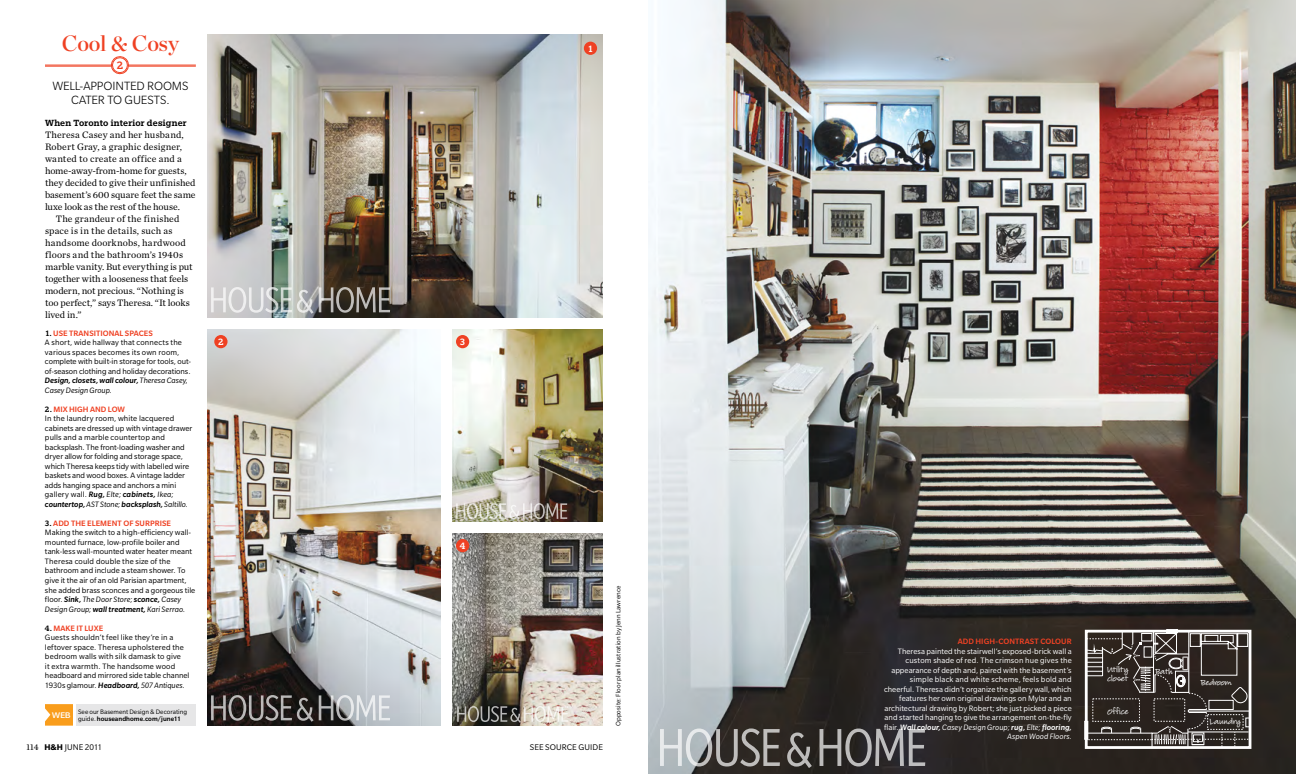
<style>
.page{position:relative;width:1296px;height:774px;background:#fff}
.page>*{position:absolute;margin:0;border:0;box-sizing:border-box;transform-origin:0 0}
.t1{font:22px "Chronicle Display Semi";letter-spacing:-.005em;color:#ef4123}
.t2{font:300 13px/14px "Slate Pro";letter-spacing:-.005em;color:#000;text-align:center}
.t3{font:500 11.8px "Egyptian Slate Std";color:#ef4123}
.t4{font:500 10px "Egyptian Slate Std";color:#fff}
.t5{font:9.8px "Chronicle Text G1";letter-spacing:.005em;color:#000}
.t6{font:9.8px "Chronicle Text G1";letter-spacing:-.015em;color:#000}
.t7{font:500 9.8px "Egyptian Slate Std";letter-spacing:.015em;color:#000}
.t8{font:9.7px/9px "Louisiana";color:#fff}
.t9{font:9px "Slate Pro";letter-spacing:.01em;color:#000}
.t10{font:8.5px/9.5px "Slate Pro";color:#000}
.t11{font:8.5px/9.5px "Slate Pro";letter-spacing:.005em;color:#fff;text-align:right}
.t12{font:500 8.5px "Slate Pro";letter-spacing:.005em;color:#ef4123}
.t13{font:7px/7.5px "Slate Pro";letter-spacing:.01em;color:#000}
.s1{font-family:"Egyptian Slate Std";font-weight:500}
.s2{font-weight:500;color:#ef4123}
.s3{font-weight:500;font-style:italic}
.s4{font-style:italic}
.s5{font-size:12px;color:#fff}
.s6{font-weight:500}
.s7{font-family:"Chronicle Text G1"}
.s8{font-weight:700}
</style>
<div class="page">
<img style="left:452px;top:330px;width:151px;height:192px">
<img style="left:208px;top:330px;width:232px;height:396px">
<img style="left:208px;top:35px;width:395px;height:283px">
<img style="left:452px;top:534px;width:151px;height:192px">
<div style="left:214px;top:335px;width:14px;height:13px;background:#ef4123;border-radius:50%"></div>
<div style="left:456px;top:539px;width:13px;height:13px;background:#ef4123;border-radius:50%"></div>
<div style="left:456px;top:335px;width:13px;height:13px;background:#ef4123;border-radius:50%"></div>
<div style="left:584px;top:42px;width:13px;height:13px;background:#ef4123;border-radius:50%"></div>
<hr style="left:128px;top:65px;width:68px;height:1px;background:#ef4123">
<hr style="left:128px;top:66px;width:68px;height:1px;background:#ef4123">
<svg style="left:110px;top:56px;width:20px;height:19px"></svg>
<hr style="left:45px;top:65px;width:66px;height:1px;background:#ef4123">
<hr style="left:45px;top:66px;width:66px;height:1px;background:#ef4123">
<div style="left:76px;top:704px;width:120px;height:22px;background:#e6e6e7"></div>
<svg style="left:45px;top:704px;width:28px;height:22px"></svg>
<img style="left:648px;top:0;width:648px;height:774px">
<svg style="left:1083px;top:628px;width:170px;height:122px;background:#514b47"></svg>
<svg style="left:660px;top:728px;width:120px;height:39px;background:#838483"></svg>
<svg style="left:787px;top:733px;width:25px;height:35px"></svg>
<svg style="left:820px;top:729px;width:105px;height:38px;background:#5b595b"></svg>
<svg style="left:211px;top:695px;width:179px;height:27px;background:#6d6c6c"></svg>
<svg style="left:456px;top:503px;width:111px;height:17px;background:#ada698"></svg>
<svg style="left:457px;top:706px;width:111px;height:17px;background:#918d84"></svg>
<svg style="left:211px;top:287px;width:179px;height:27px;background:#999995"></svg>
<h1 class="t1" style="left:62px;top:26px;width:119px">Cool &amp; Cosy</h1>
<h2 class="t2" style="left:52px;top:79px;width:137px">WELL-APPOINTED ROOMS<br>CATER TO GUESTS.</h2>
<h3 class="t3" style="left:117px;top:59px;width:8px">2</h3>
<p class="t7" style="left:45px;top:117px;width:143px">When Toronto interior designer</p>
<p class="t5" style="left:45px;top:127px;width:140px">Theresa Casey and her husband,</p>
<p class="t5" style="left:45px;top:139px;width:139px">Robert Gray, a graphic designer,</p>
<p class="t5" style="left:45px;top:151px;width:138px">wanted to create an office and a</p>
<p class="t6" style="left:45px;top:163px;width:143px">home-away-from-home for guests,</p>
<p class="t5" style="left:45px;top:175px;width:152px">they decided to give their unfinished</p>
<p class="t5" style="left:45px;top:187px;width:152px">basement’s 600 square feet the same</p>
<p class="t5" style="left:45px;top:199px;width:136px">luxe look as the rest of the house.</p>
<p class="t5" style="left:56px;top:211px;width:125px">The grandeur of the finished</p>
<p class="t5" style="left:45px;top:223px;width:129px">space is in the details, such as</p>
<p class="t5" style="left:45px;top:235px;width:142px">handsome doorknobs, hardwood</p>
<p class="t5" style="left:45px;top:247px;width:140px">floors and the bathroom’s 1940s</p>
<p class="t5" style="left:45px;top:259px;width:149px">marble vanity. But everything is put</p>
<p class="t5" style="left:45px;top:271px;width:145px">together with a looseness that feels</p>
<p class="t6" style="left:45px;top:283px;width:141px">modern, not precious. “Nothing is</p>
<p class="t5" style="left:45px;top:295px;width:146px">too perfect,” says Theresa. “It looks</p>
<p class="t5" style="left:45px;top:307px;width:38px">lived in.”</p>
<p class="t10" style="left:45px;top:328px;width:148px"><span class="s1">1.</span> <span class="s2">USE TRANSITIONAL SPACES<br></span>A short, wide hallway that connects the various spaces becomes its own room, complete with built-in storage for tools, out&shy;of-season clothing and holiday decorations.<br><span class="s3">Design, closets, wall colour,</span> <span class="s4">Theresa Casey, Casey Design Group.</span></p>
<p class="t10" style="left:45px;top:404px;width:149px"><span class="s1">2.</span> <span class="s2">MIX HIGH AND LOW<br></span>In the laundry room, white lacquered cabinets are dressed up with vintage drawer pulls and a marble countertop and backsplash. The front-loading washer and dryer allow for folding and storage space, which Theresa keeps tidy with labelled wire baskets and wood boxes. A vintage ladder adds hanging space and anchors a mini gallery wall. <span class="s3">Rug,</span> <span class="s4">Elte;</span> <span class="s3">cabinets,</span> <span class="s4">Ikea; </span><span class="s3">countertop,</span> <span class="s4">AST Stone;</span> <span class="s3">backsplash,</span> <span class="s4">Saltillo.</span></p>
<p class="t10" style="left:45px;top:519px;width:152px"><span class="s1">3.</span> <span class="s2">ADD THE ELEMENT OF SURPRISE </span>Making the switch to a high-efficiency wall&shy;mounted furnace, low-profile boiler and tank-less wall-mounted water heater meant Theresa could double the size of the bathroom and include a steam shower. To give it the air of an old Parisian apartment, she added brass sconces and a gorgeous tile floor. <span class="s3">Sink,</span> <span class="s4">The Door Store;</span> <span class="s3">sconce,</span> <span class="s4">Casey Design Group;</span> <span class="s3">wall treatment,</span> <span class="s4">Kari Serrao.</span></p>
<p class="t10" style="left:45px;top:623px;width:146px"><span class="s1">4.</span> <span class="s2">MAKE IT LUXE<br></span>Guests shouldn’t feel like they’re in a leftover space. Theresa upholstered the bedroom walls with silk damask to give<br>it extra warmth. The handsome wood headboard and mirrored side table channel 1930s glamour. <span class="s3">Headboard,</span> <span class="s4">507 Antiques.</span></p>
<p class="t13" style="left:78px;top:708px;width:111px;text-indent:-26px"><span class="s5">web</span> See our Basement Design &amp; Decorating guide. <span class="s6">houseandhome.com/june11</span></p>
<p class="t9" style="left:27px;top:742px;width:77px"><span class="s7">114</span> <span class="s8">H&amp;H</span> JUNE 2011</p>
<p class="t4" style="left:218px;top:336px;width:7px">2</p>
<p class="t4" style="left:588px;top:43px;width:7px">1</p>
<p class="t4" style="left:460px;top:336px;width:7px">3</p>
<p class="t4" style="left:460px;top:540px;width:7px">4</p>
<p class="t9" style="left:530px;top:742px;width:75px">SEE SOURCE GUIDE</p>
<p class="t13" style="left:615px;top:726px;width:142px;rotate:-90deg">Opposite: Floor plan illustration by Jenn Lawrence</p>
<p class="t12" style="left:958px;top:637px;width:116px">ADD HIGH-CONTRAST COLOUR</p>
<p class="t11" style="left:884px;top:646px;width:189px">Theresa painted the stairwell’s exposed-brick wall a custom shade of red. The crimson hue gives the appearance of depth and, paired with the basement’s simple black and white scheme, feels bold and cheerful. Theresa didn’t organize the gallery wall, which features her own original drawings on Mylar and an architectural drawing by Robert; she just picked a piece and started hanging to give the arrangement on-the-fly flair. <span class="s3">Wall colour,</span> <span class="s4">Casey Design Group;</span> <span class="s3">rug,</span> <span class="s4">Elte;</span> <span class="s3">flooring, </span><span class="s4">Aspen Wood Floors.</span></p>
<p class="t8" style="left:1107px;top:666px;width:22px">Utility closet</p>
<p class="t8" style="left:1108px;top:709px;width:23px">Office</p>
<p class="t8" style="left:1156px;top:668px;width:18px">Bath</p>
<p class="t8" style="left:1201px;top:679px;width:32px">Bedroom</p>
<p class="t8" style="left:1210px;top:718px;width:32px">Laundry</p>
</div>
